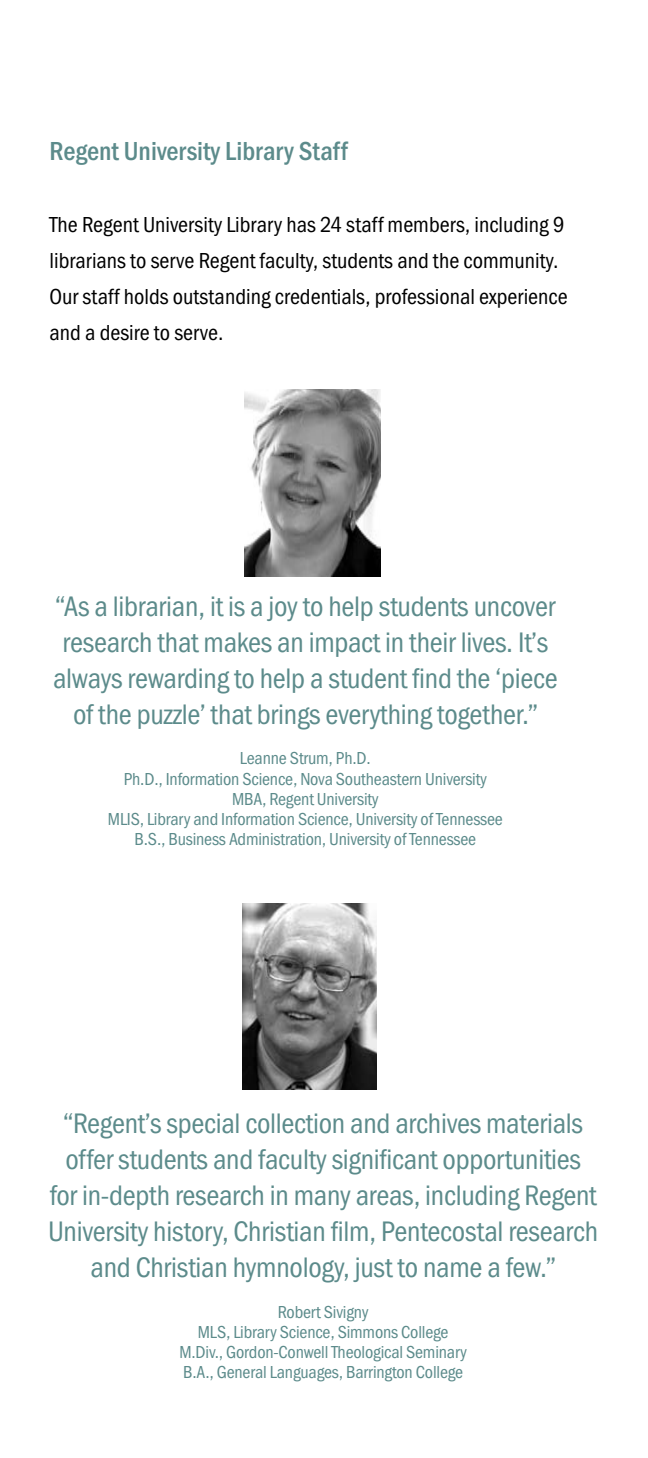
<style>
.page{position:relative;width:648px;height:1458px;background:#fff}
.page>*{position:absolute;margin:0;border:0;box-sizing:border-box;transform-origin:0 0}
.t1{font:29.25px/36px "Franklin Gothic Cond";letter-spacing:-.01em;color:#5c8b8b;text-align:center}
.t2{font:700 27px "Franklin Gothic Cond";color:#5c8b8b}
.t3{font:22.5px/36px "Franklin Gothic Cond";color:#000}
.t4{font:18px/20.2px "Franklin Gothic Cond";letter-spacing:-.01em;color:#5c8b8b;text-align:center}
</style>
<div class="page">
<img style="left:242px;top:904px;width:135px;height:185px">
<img style="left:245px;top:389px;width:135px;height:188px">
<p class="t2" style="left:50px;top:136px;width:300px">Regent University Library Staff</p>
<p class="t3" style="left:50px;top:207px;width:520px">The Regent University Library has 24 staff members, including 9 librarians to serve Regent faculty, students and the community.<br>Our staff holds outstanding credentials, professional experience and a desire to serve.</p>
<p class="t1" style="left:53px;top:589px;width:506px">“As a librarian, it is a joy to help students uncover research that makes an impact in their lives. It’s always rewarding to help a student find the ‘piece of the puzzle’ that brings everything together.”</p>
<p class="t4" style="left:108px;top:749px;width:396px">Leanne Strum, Ph.D.<br>Ph.D., Information Science, Nova Southeastern University MBA, Regent University<br>MLIS, Library and Information Science, University of Tennessee B.S., Business Administration, University of Tennessee</p>
<p class="t1" style="left:48px;top:1106px;width:552px">“Regent’s special collection and archives materials offer students and faculty significant opportunities for in-depth research in many areas, including Regent University history, Christian film, Pentecostal research and Christian hymnology, just to name a few.”</p>
<p class="t4" style="left:179px;top:1302px;width:289px">Robert Sivigny<br>MLS, Library Science, Simmons College M.Div., Gordon-Conwell Theological Seminary B.A., General Languages, Barrington College</p>
</div>
